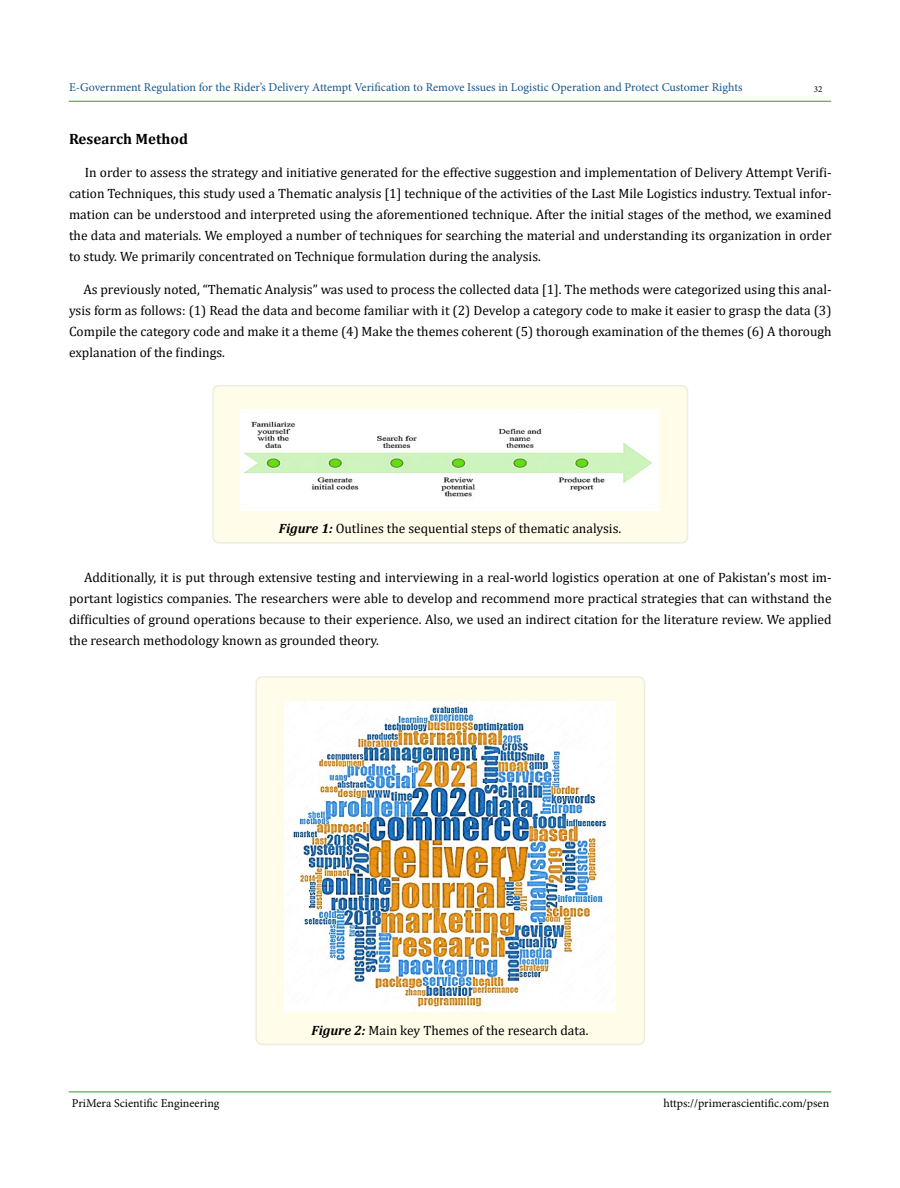
<style>
.page{position:relative;width:900px;height:1188px;background:#fff}
.page>*{position:absolute;margin:0;border:0;box-sizing:border-box;transform-origin:0 0}
.t1{font:700 15px "Cambria";color:#000}
.t2{font:13.5px/21px "Cambria";color:#000;text-align:justify}
.t3{font:12px "Minion Pro";color:#15588c}
.t4{font:12px "Minion Pro";color:#000}
.t5{font:9px "Minion Pro";color:#000}
.s1{font-weight:700;font-style:italic}
</style>
<div class="page">
<hr style="left:69px;top:1092px;width:762px;height:1px;background:#393">
<hr style="left:69px;top:101px;width:762px;height:1px;background:#393">
<div style="left:213px;top:386px;width:475px;height:157px;background:#fffde9;border-radius:6px"></div>
<div style="left:212px;top:385px;width:476px;height:159px;border:2px solid #eeece1;border-radius:6px"></div>
<img style="left:241px;top:410px;width:418px;height:100px">
<div style="left:256px;top:677px;width:388px;height:367px;background:#fffde9;border-radius:6px"></div>
<div style="left:255px;top:676px;width:390px;height:369px;border:2px solid #eeece1;border-radius:6px"></div>
<img style="left:285px;top:701px;width:330px;height:311px">
<p class="t3" style="left:69px;top:79px;width:675px">E-Government Regulation for the Rider’s Delivery Attempt Verification to Remove Issues in Logistic Operation and Protect Customer Rights</p>
<p class="t5" style="left:814px;top:83px;width:10px">32</p>
<p class="t1" style="left:69px;top:128px;width:121px">Research Method</p>
<p class="t2" style="left:69px;top:162px;width:764px;text-indent:16px">In order to assess the strategy and initiative generated for the effective suggestion and implementation of Delivery Attempt Verifi&shy;cation Techniques, this study used a Thematic analysis [1] technique of the activities of the Last Mile Logistics industry. Textual infor&shy;mation can be understood and interpreted using the aforementioned technique. After the initial stages of the method, we examined the data and materials. We employed a number of techniques for searching the material and understanding its organization in order to study. We primarily concentrated on Technique formulation during the analysis.</p>
<p class="t2" style="left:69px;top:279px;width:764px;text-indent:14px">As previously noted, “Thematic Analysis” was used to process the collected data [1]. The methods were categorized using this anal&shy;ysis form as follows: (1) Read the data and become familiar with it (2) Develop a category code to make it easier to grasp the data (3)<br>Compile the category code and make it a theme (4) Make the themes coherent (5) thorough examination of the themes (6) A thorough explanation of the findings.</p>
<p class="t2" style="left:279px;top:518px;width:344px"><span class="s1">Figure 1:</span> Outlines the sequential steps of thematic analysis.</p>
<p class="t2" style="left:69px;top:567px;width:764px;text-indent:15px">Additionally, it is put through extensive testing and interviewing in a real-world logistics operation at one of Pakistan’s most im&shy;portant logistics companies. The researchers were able to develop and recommend more practical strategies that can withstand the difficulties of ground operations because to their experience. Also, we used an indirect citation for the literature review. We applied the research methodology known as grounded theory.</p>
<p class="t2" style="left:311px;top:1020px;width:279px"><span class="s1">Figure 2:</span> Main key Themes of the research data.</p>
<p class="t4" style="left:72px;top:1095px;width:149px">PriMera Scientific Engineering</p>
<p class="t4" style="left:664px;top:1095px;width:167px">https://primerascientific.com/psen</p>
</div>
